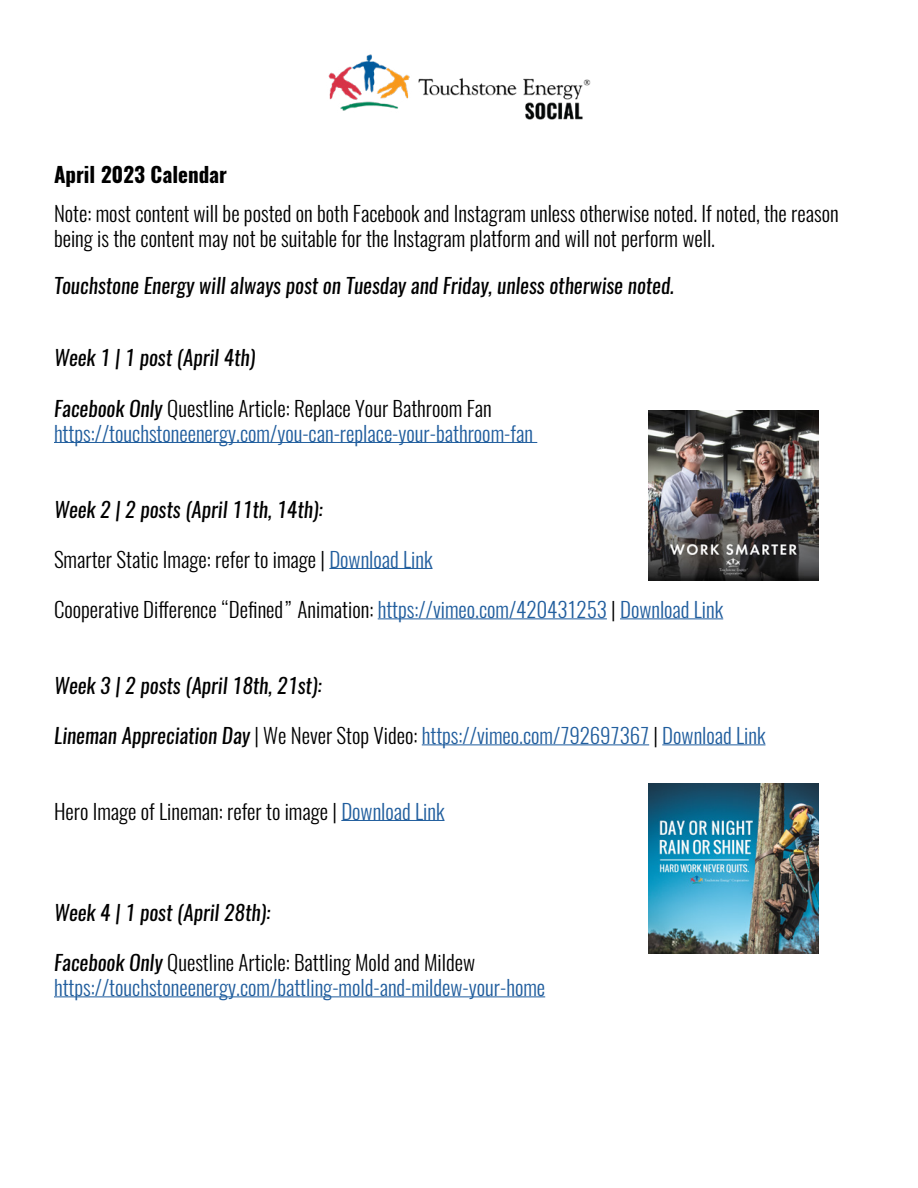
<style>
.page{position:relative;width:918px;height:1188px;background:#fff}
.page>*{position:absolute;margin:0;border:0;box-sizing:border-box;transform-origin:0 0}
.t1{font:300 21px/25.2px "Oswald";color:#000}
.t2{font:300 21px/25.2px "Oswald";color:#215e9e}
.t3{font:italic 21px "Oswald";color:#000}
.t4{font:700 21px "Oswald";color:#000}
.s1{font-weight:400;font-style:italic;color:#000}
.s2{color:#000}
.s3{color:#215e9e}
</style>
<div class="page">
<img style="left:328px;top:54px;width:263px;height:66px">
<hr style="left:54px;top:442px;width:483px;height:1px;background:#215e9e">
<hr style="left:329px;top:568px;width:104px;height:1px;background:#215e9e">
<hr style="left:378px;top:619px;width:229px;height:1px;background:#215e9e">
<hr style="left:620px;top:619px;width:103px;height:1px;background:#215e9e">
<hr style="left:422px;top:745px;width:227px;height:1px;background:#215e9e">
<hr style="left:662px;top:745px;width:103px;height:1px;background:#215e9e">
<hr style="left:341px;top:820px;width:104px;height:1px;background:#215e9e">
<hr style="left:54px;top:997px;width:491px;height:1px;background:#215e9e">
<img style="left:648px;top:410px;width:170px;height:170px">
<img style="left:648px;top:783px;width:170px;height:170px">
<p class="t4" style="left:54px;top:160px;width:175px">April 2023 Calendar</p>
<p class="t1" style="left:54px;top:201px;width:786px">Note: most content will be posted on both Facebook and Instagram unless otherwise noted. If noted, the reason being is the content may not be suitable for the Instagram platform and will not perform well.</p>
<p class="t3" style="left:54px;top:271px;width:622px">Touchstone Energy will always post on Tuesday and Friday, unless otherwise noted.</p>
<p class="t3" style="left:54px;top:343px;width:203px">Week 1 | 1 post (April 4th)</p>
<p class="t2" style="left:54px;top:396px;width:481px"><span class="s1">Facebook Only</span> <span class="s2">Questline Article: Replace Your Bathroom Fan </span>https://touchstoneenergy.com/you-can-replace-your-bathroom-fan</p>
<p class="t3" style="left:54px;top:494px;width:270px">Week 2 | 2 posts (April 11th, 14th):</p>
<p class="t1" style="left:54px;top:547px;width:380px">Smarter Static Image: refer to image | <span class="s3">Download Link</span></p>
<p class="t1" style="left:54px;top:597px;width:671px">Cooperative Difference “Defined” Animation: <span class="s3">https://vimeo.com/420431253</span> | <span class="s3">Download Link</span></p>
<p class="t3" style="left:54px;top:671px;width:269px">Week 3 | 2 posts (April 18th, 21st):</p>
<p class="t2" style="left:54px;top:723px;width:713px"><span class="s1">Lineman Appreciation Day</span> <span class="s2">| We Never Stop Video:</span> https://vimeo.com/792697367 <span class="s2">|</span> Download Link</p>
<p class="t1" style="left:54px;top:799px;width:392px">Hero Image of Lineman: refer to image | <span class="s3">Download Link</span></p>
<p class="t3" style="left:54px;top:898px;width:218px">Week 4 | 1 post (April 28th):</p>
<p class="t2" style="left:54px;top:950px;width:493px"><span class="s1">Facebook Only</span> <span class="s2">Questline Article: Battling Mold and Mildew </span>https://touchstoneenergy.com/battling-mold-and-mildew-your-home</p>
</div>
